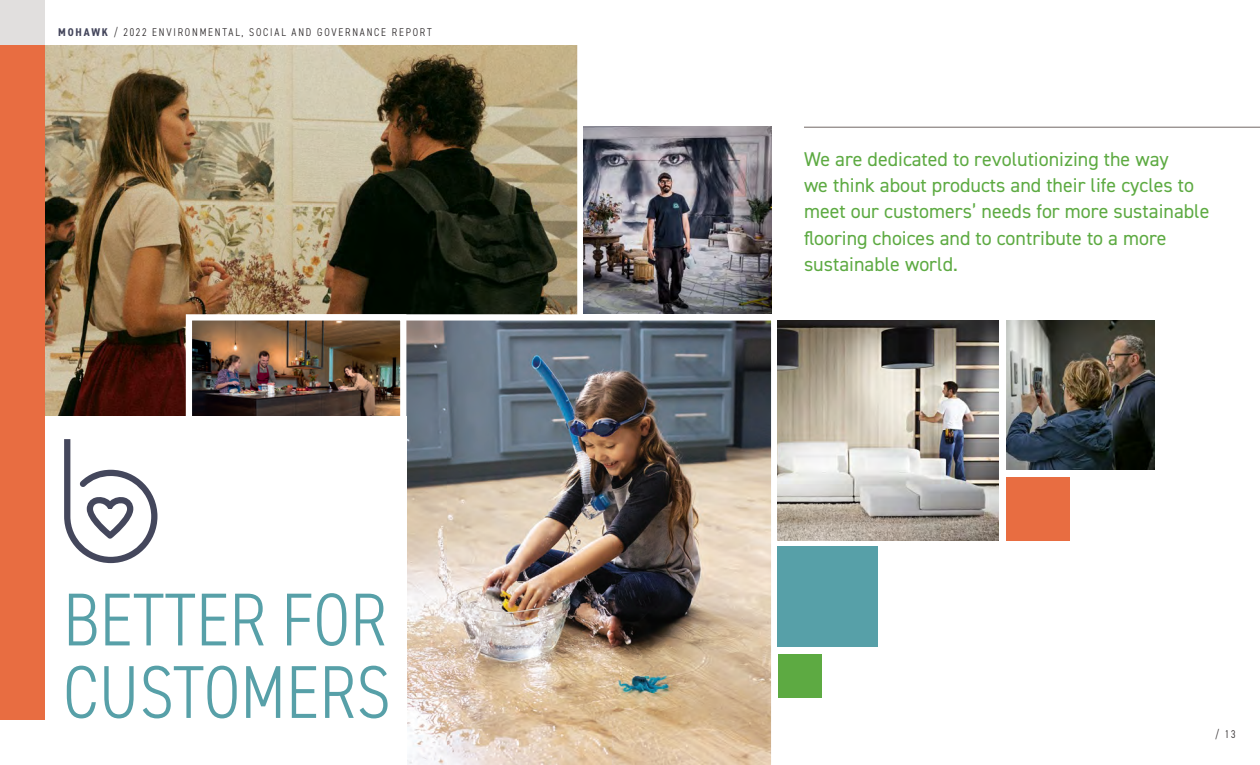
<style>
.page{position:relative;width:1260px;height:765px;background:#fff}
.page>*{position:absolute;margin:0;border:0;box-sizing:border-box;transform-origin:0 0}
.Main_Heading{font:300 condensed 75px/72.5px "DIN2014";letter-spacing:.01em;color:#57a0a8}
.Intro_Copy{font:20px/26.2px "DIN2014";color:#5daa42}
.t1{font:300 condensed 11.25px "DIN2014";letter-spacing:.16em;color:#231f20}
.s1{font-weight:700;color:#44465c}
</style>
<div class="page">
<img style="left:45px;top:46px;width:532px;height:370px">
<div style="left:35px;top:39px;width:549px;height:446px;border:6px solid #fff"></div>
<img style="left:406px;top:314px;width:366px;height:451px">
<img style="left:1006px;top:320px;width:149px;height:149px">
<img style="left:583px;top:127px;width:188px;height:187px">
<img style="left:778px;top:320px;width:220px;height:221px">
<img style="left:193px;top:321px;width:206px;height:95px">
<div style="left:186px;top:314px;width:220px;height:109px;border:6px solid #fff"></div>
<div style="left:1006px;top:477px;width:64px;height:64px;background:#e86d41"></div>
<div style="left:778px;top:547px;width:100px;height:100px;background:#57a0a8"></div>
<div style="left:778px;top:654px;width:43px;height:44px;background:#5daa42"></div>
<div style="left:0;top:45px;width:45px;height:675px;background:#e86d41"></div>
<div style="left:45px;top:416px;width:361px;height:349px;background:#fff"></div>
<svg style="left:64px;top:439px;width:93px;height:124px"></svg>
<hr style="left:804px;top:127px;width:456px;height:1px;background:#726865">
<div style="left:0;top:0;width:45px;height:45px;background:#e1dfde"></div>
<p class="t1" style="left:58px;top:25px;width:375px"><span class="s1">MOHAWK</span> / 2022 ENVIRONMENTAL, SOCIAL AND GOVERNANCE REPORT</p>
<h1 class="Main_Heading" style="left:63px;top:584px;width:329px">BETTER FOR<br>CUSTOMERS</h1>
<p class="Intro_Copy" style="left:804px;top:145px;width:407px">We are dedicated to revolutionizing the way<br>we think about products and their life cycles to meet our customers’ needs for more sustainable flooring choices and to contribute to a more sustainable world.</p>
<p class="t1" style="left:1215px;top:727px;width:22px">/ 13</p>
</div>
